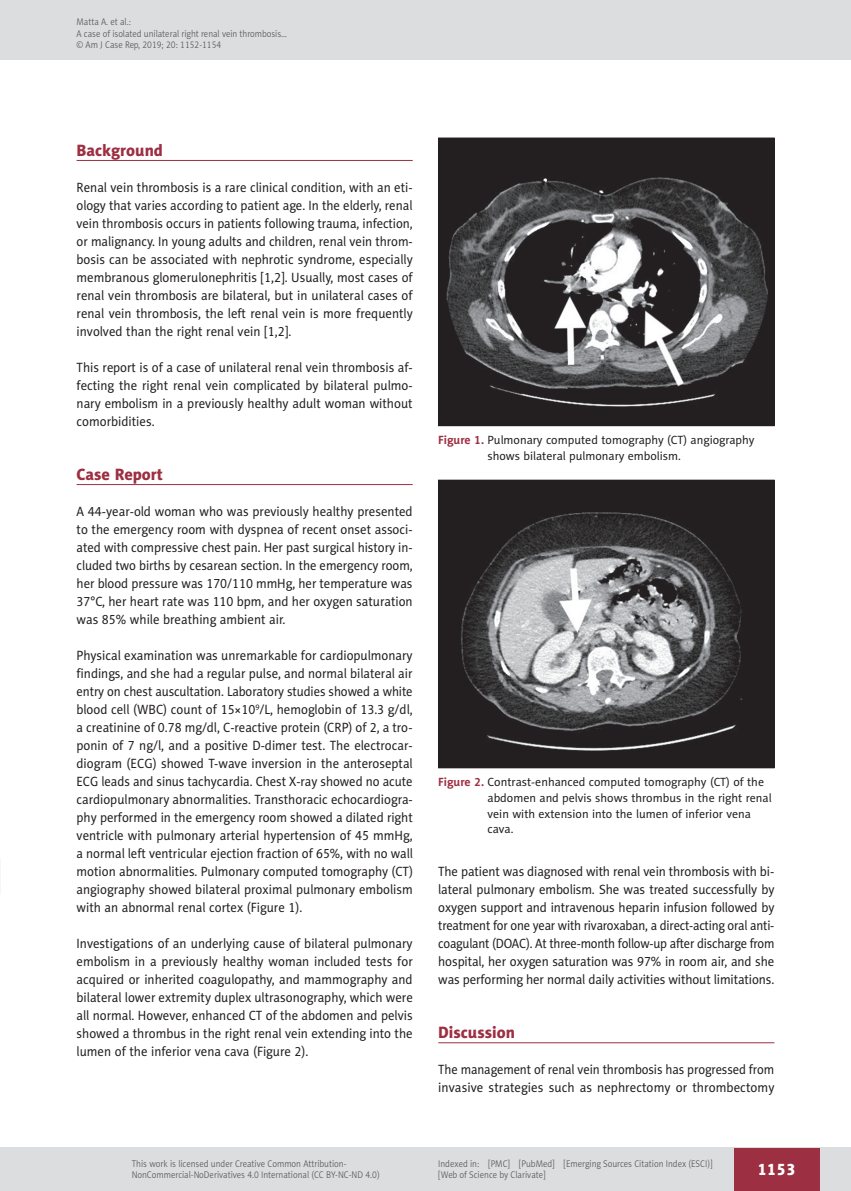
<style>
.page{position:relative;width:851px;height:1191px;background:#fff}
.page>*{position:absolute;margin:0;border:0;box-sizing:border-box;transform-origin:0 0}
.AJCR_Headline_1{font:16.5px "Naomi Sans EFN Heavy";color:#9d2f42}
.t1{font:16.5px "Naomi Sans EFN Heavy";color:#fff}
.AJCR_Body{font:13.5px/18px "Naomi Sans EFN";color:#231f20;text-align:justify;scale:.95 1}
.AJCR_Body-2{font:13.5px/18px "Naomi Sans EFN";color:#231f20;scale:.93 1}
.AJCR_Rycina_tytul{font:12px/15.8px "Naomi Sans EFN";color:#231f20}
.AJCR_pagina_zywa{font:9.75px/11.2px "Naomi Sans EFN Light";color:#57585a;scale:.9 1}
.AJCR_pagina_sygnatur{font:9.75px "Naomi Sans EFN Light";color:#57585a;scale:.9 1}
.s1{font-weight:700;color:#9d2f42}
</style>
<div class="page">
<hr style="left:77px;top:160px;width:335px;height:1px;background:#9d2f42">
<hr style="left:77px;top:484px;width:335px;height:1px;background:#9d2f42">
<hr style="left:438px;top:1042px;width:336px;height:1px;background:#9d2f42">
<img style="left:440px;top:140px;width:332px;height:284px">
<div style="left:438px;top:138px;width:336px;height:288px;border:1px solid #231f20"></div>
<img style="left:440px;top:482px;width:332px;height:284px">
<div style="left:438px;top:480px;width:336px;height:288px;border:1px solid #231f20"></div>
<div style="left:0;top:1148px;width:850px;height:43px;background:#dcdddf"></div>
<div style="left:733px;top:1147px;width:86px;height:43px;background:#9d2f42"></div>
<div style="left:0;top:0;width:850px;height:60px;background:#dcdddf"></div>
<p class="AJCR_pagina_zywa" style="left:77px;top:16px;width:235px">Matta A. et al.:<br>A case of isolated unilateral right renal vein thrombosis…</p>
<p class="AJCR_pagina_sygnatur" style="left:77px;top:39px;width:162px">© Am J Case Rep, 2019; 20: 1152-1154</p>
<p class="AJCR_Headline_1" style="left:77px;top:140px;width:88px">Background</p>
<p class="AJCR_Body" style="left:77px;top:178px;width:355px">Renal vein thrombosis is a rare clinical condition, with an eti&shy;ology that varies according to patient age. In the elderly, renal vein thrombosis occurs in patients following trauma, infection, or malignancy. In young adults and children, renal vein throm&shy;bosis can be associated with nephrotic syndrome, especially membranous glomerulonephritis [1,2]. Usually, most cases of renal vein thrombosis are bilateral, but in unilateral cases of renal vein thrombosis, the left renal vein is more frequently involved than the right renal vein [1,2].</p>
<p class="AJCR_Body" style="left:77px;top:358px;width:355px">This report is of a case of unilateral renal vein thrombosis af&shy;fecting the right renal vein complicated by bilateral pulmo&shy;nary embolism in a previously healthy adult woman without comorbidities.</p>
<p class="AJCR_Headline_1" style="left:77px;top:464px;width:88px">Case Report</p>
<p class="AJCR_Body" style="left:77px;top:502px;width:355px">A 44-year-old woman who was previously healthy presented to the emergency room with dyspnea of recent onset associ&shy;ated with compressive chest pain. Her past surgical history in&shy;cluded two births by cesarean section. In the emergency room, her blood pressure was 170/110 mmHg, her temperature was 37°C, her heart rate was 110 bpm, and her oxygen saturation was 85% while breathing ambient air.</p>
<p class="AJCR_Body" style="left:77px;top:646px;width:355px">Physical examination was unremarkable for cardiopulmonary findings, and she had a regular pulse, and normal bilateral air entry on chest auscultation. Laboratory studies showed a white blood cell (WBC) count of 15×10<sup>9</sup>/L, hemoglobin of 13.3 g/dl, a creatinine of 0.78 mg/dl, C-reactive protein (CRP) of 2, a tro&shy;ponin of 7 ng/l, and a positive D-dimer test. The electrocar&shy;diogram (ECG) showed T-wave inversion in the anteroseptal ECG leads and sinus tachycardia. Chest X-ray showed no acute cardiopulmonary abnormalities. Transthoracic echocardiogra&shy;phy performed in the emergency room showed a dilated right ventricle with pulmonary arterial hypertension of 45 mmHg, a normal left ventricular ejection fraction of 65%, with no wall motion abnormalities. Pulmonary computed tomography (CT) angiography showed bilateral proximal pulmonary embolism with an abnormal renal cortex (Figure 1).</p>
<p class="AJCR_Body" style="left:77px;top:934px;width:355px">Investigations of an underlying cause of bilateral pulmonary embolism in a previously healthy woman included tests for acquired or inherited coagulopathy, and mammography and bilateral lower extremity duplex ultrasonography, which were all normal. However, enhanced CT of the abdomen and pelvis showed a thrombus in the right renal vein extending into the lumen of the inferior vena cava (Figure 2).</p>
<p class="AJCR_Rycina_tytul" style="left:487px;top:432px;width:268px;text-indent:-49px"><span class="s1">Figure 1.</span> Pulmonary computed tomography (CT) angiography shows bilateral pulmonary embolism.</p>
<p class="AJCR_Rycina_tytul" style="left:487px;top:774px;width:285px;text-indent:-49px"><span class="s1">Figure 2.</span> Contrast-enhanced computed tomography (CT) of the abdomen and pelvis shows thrombus in the right renal vein with extension into the lumen of inferior vena cava.</p>
<p class="AJCR_Body" style="left:438px;top:862px;width:355px">The patient was diagnosed with renal vein thrombosis with bi&shy;lateral pulmonary embolism. She was treated successfully by oxygen support and intravenous heparin infusion followed by treatment for one year with rivaroxaban, a direct-acting oral anti&shy;coagulant (DOAC). At three-month follow-up after discharge from hospital, her oxygen saturation was 97% in room air, and she was performing her normal daily activities without limitations.</p>
<p class="AJCR_Headline_1" style="left:438px;top:1022px;width:78px">Discussion</p>
<p class="AJCR_Body-2" style="left:438px;top:1060px;width:363px">The management of renal vein thrombosis has progressed from invasive strategies such as nephrectomy or thrombectomy</p>
<p class="AJCR_pagina_zywa" style="left:132px;top:1158px;width:277px">This work is licensed under Creative Common Attribution-<br>NonCommercial-NoDerivatives 4.0 International (CC BY-NC-ND 4.0)</p>
<p class="AJCR_pagina_zywa" style="left:438px;top:1158px;width:306px">Indexed in: [PMC] [PubMed] [Emerging Sources Citation Index (ESCI)] [Web of Science by Clarivate]</p>
<p class="t1" style="left:757px;top:1159px;width:40px">1153</p>
</div>
